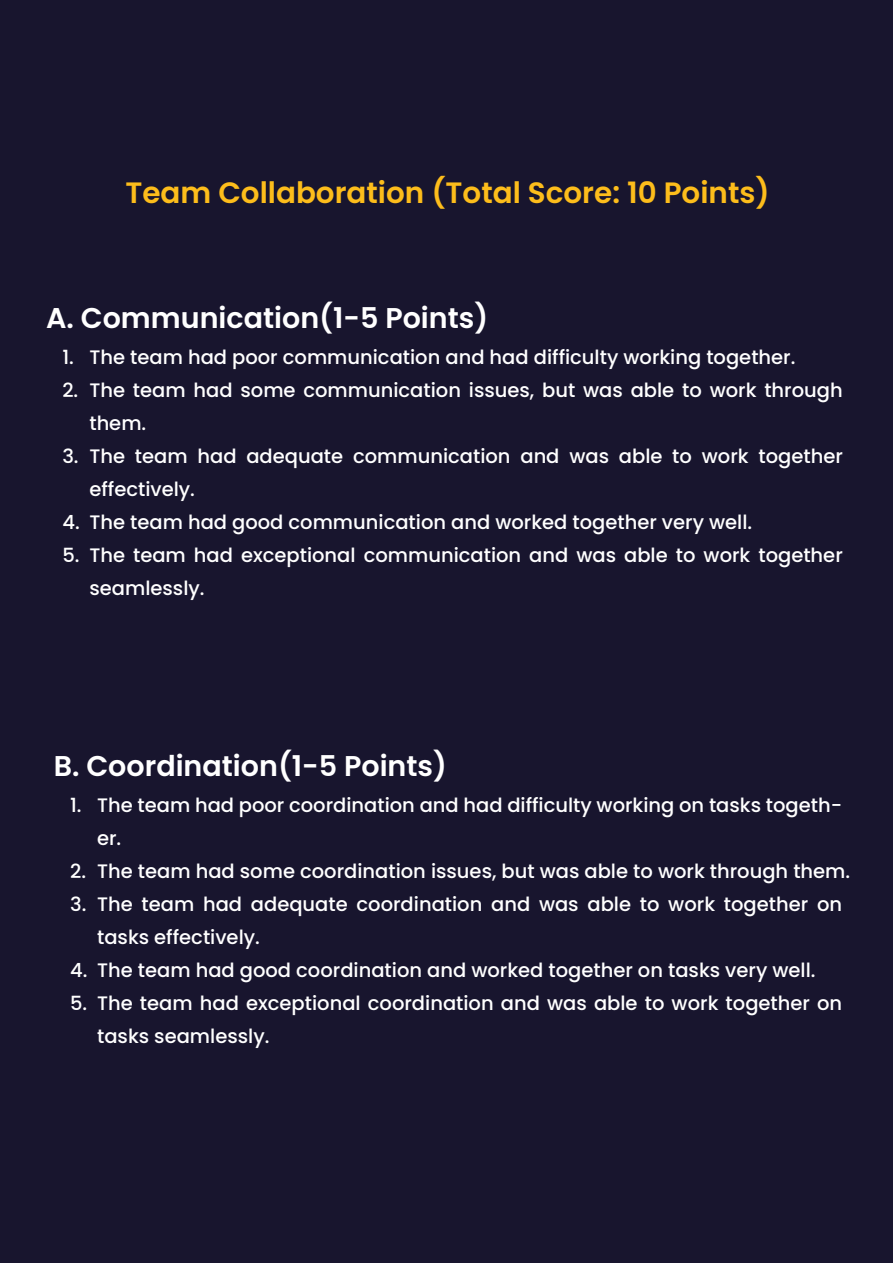
<style>
.page{position:relative;width:893px;height:1263px;background:#18152e}
.page>*{position:absolute;margin:0;border:0;box-sizing:border-box;transform-origin:0 0}
.t1{font:600 29.4px "Poppins";color:#fdbd1b}
.t2{font:600 28.5px "Poppins";color:#fff}
.t3{font:500 19.5px/33px "Poppins";color:#fff}
</style>
<div class="page">
<h1 class="t1" style="left:125px;top:176px;width:646px">Team Collaboration (Total Score: 10 Points)</h1>
<h2 class="t2" style="left:46px;top:301px;width:444px">A. Communication(1-5 Points)</h2>
<p class="t3" style="left:62px;top:340px;width:735px">1. The team had poor communication and had difficulty working together.</p>
<p class="t3" style="left:89px;top:373px;width:755px;text-indent:-27px">2. The team had some communication issues, but was able to work through them.</p>
<p class="t3" style="left:89px;top:439px;width:755px;text-indent:-27px">3. The team had adequate communication and was able to work together effectively.</p>
<p class="t3" style="left:62px;top:505px;width:691px">4. The team had good communication and worked together very well.</p>
<p class="t3" style="left:89px;top:538px;width:755px;text-indent:-27px">5. The team had exceptional communication and was able to work together seamlessly.</p>
<h2 class="t2" style="left:54px;top:749px;width:395px">B. Coordination(1-5 Points)</h2>
<p class="t3" style="left:97px;top:788px;width:746px;text-indent:-27px">1. The team had poor coordination and had difficulty working on tasks togeth&shy;er.</p>
<p class="t3" style="left:70px;top:854px;width:782px">2. The team had some coordination issues, but was able to work through them.</p>
<p class="t3" style="left:97px;top:887px;width:746px;text-indent:-27px">3. The team had adequate coordination and was able to work together on tasks effectively.</p>
<p class="t3" style="left:70px;top:953px;width:747px">4. The team had good coordination and worked together on tasks very well.</p>
<p class="t3" style="left:97px;top:986px;width:747px;text-indent:-27px">5. The team had exceptional coordination and was able to work together on tasks seamlessly.</p>
</div>
